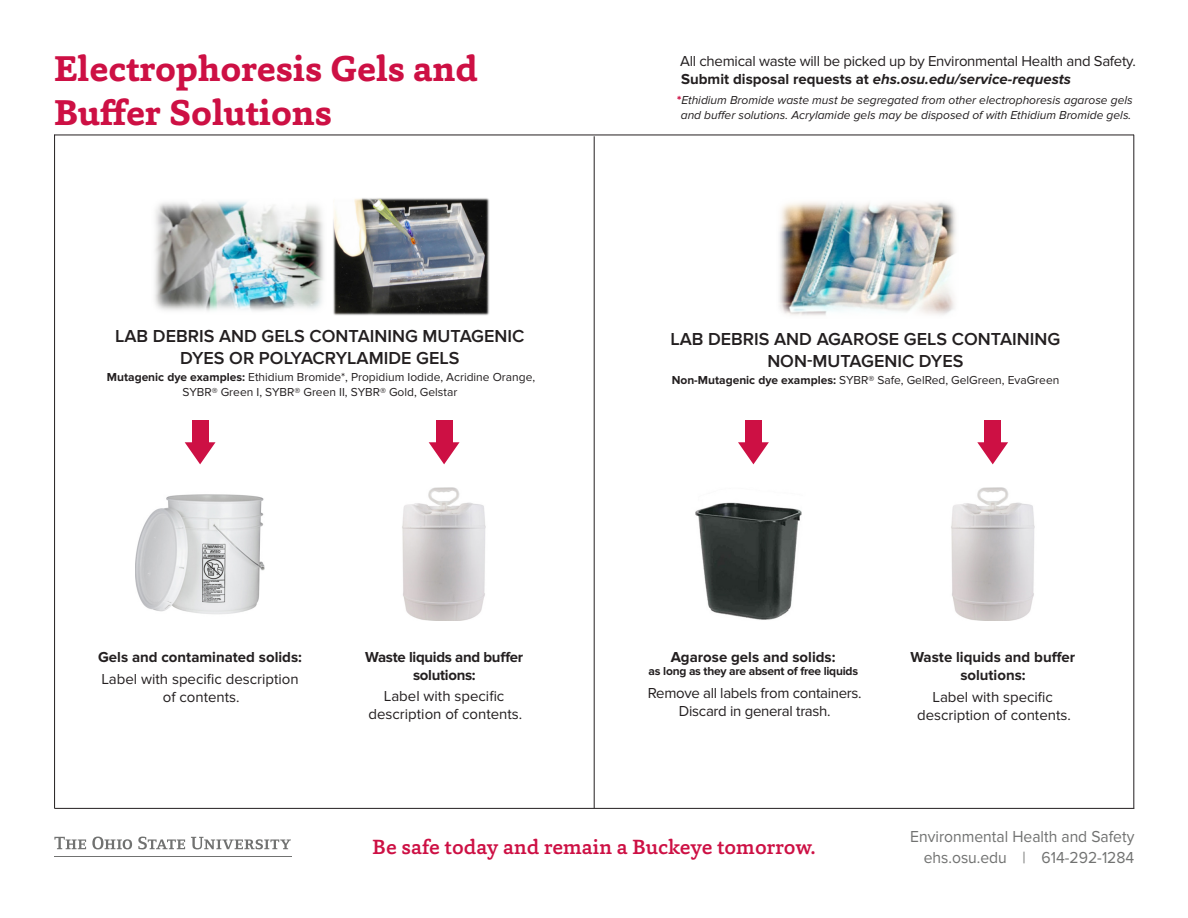
<style>
.page{position:relative;width:1188px;height:918px;background:#fff}
.page>*{position:absolute;margin:0;border:0;box-sizing:border-box;transform-origin:0 0}
.t1{font:700 36.6px/44px "Capita";color:#cd1044}
.t2{font:500 21px "Capita";color:#cd1044}
.t3{font:600 18px/21.6px "Proxima Nova";color:#231f20;text-align:center}
.t4{font:16.5px/21px "Proxima Nova";color:#717271;text-align:right;scale:.95 1}
.t5{font:15px/18px "Proxima Nova";letter-spacing:-.015em;color:#231f20;text-align:center}
.t6{font:700 15px/18px "Proxima Nova";color:#231f20;text-align:center}
.t7{font:italic 700 15px "Proxima Nova";color:#231f20}
.t8{font:700 15px/18px "Proxima Nova";letter-spacing:-.02em;color:#231f20;text-align:center}
.t9{font:12px/14.4px "Proxima Nova";color:#231f20;text-align:center}
.t10{font:italic 12px/14.4px "Proxima Nova";color:#231f20;text-align:center}
.t11{font:700 12px "Proxima Nova";letter-spacing:-.02em;color:#231f20}
.s1{font-weight:700}
.s2{font-style:normal}
.s3{font-family:"Proxima Nova Extrabld";font-style:normal;color:#cd1044}
</style>
<div class="page">
<hr style="left:54px;top:808px;width:1080px;height:1px;background:#231f20">
<svg style="left:54px;top:837px;width:32px;height:12px"></svg>
<svg style="left:92px;top:837px;width:40px;height:12px"></svg>
<svg style="left:138px;top:837px;width:47px;height:12px"></svg>
<svg style="left:191px;top:837px;width:100px;height:12px"></svg>
<hr style="left:54px;top:856px;width:238px;height:1px;background:#717271">
<hr style="left:54px;top:135px;width:1080px;height:1px;background:#231f20">
<div style="left:745px;top:420px;width:17px;height:30px;background:#cd1044"></div>
<svg style="left:738px;top:442px;width:31px;height:22px"></svg>
<div style="left:985px;top:420px;width:16px;height:30px;background:#cd1044"></div>
<svg style="left:977px;top:442px;width:31px;height:22px"></svg>
<div style="left:192px;top:420px;width:16px;height:30px;background:#cd1044"></div>
<svg style="left:185px;top:442px;width:31px;height:22px"></svg>
<div style="left:436px;top:420px;width:16px;height:30px;background:#cd1044"></div>
<svg style="left:429px;top:442px;width:31px;height:22px"></svg>
<img style="left:135px;top:494px;width:130px;height:120px">
<img style="left:402px;top:488px;width:84px;height:133px">
<img style="left:951px;top:488px;width:84px;height:133px">
<img style="left:695px;top:502px;width:107px;height:118px">
<img style="left:779px;top:202px;width:177px;height:114px">
<img style="left:333px;top:198px;width:156px;height:117px">
<img style="left:154px;top:201px;width:170px;height:110px">
<hr style="left:594px;top:136px;width:1px;height:672px;background:#231f20">
<hr style="left:54px;top:135px;width:1px;height:673px;background:#231f20">
<hr style="left:1134px;top:135px;width:1px;height:673px;background:#231f20">
<p class="t1" style="left:54px;top:46px;width:425px">Electrophoresis Gels and<br>Buffer Solutions</p>
<p class="t3" style="left:115px;top:326px;width:411px">LAB DEBRIS AND GELS CONTAINING MUTAGENIC<br>DYES OR POLYACRYLAMIDE GELS</p>
<p class="t9" style="left:107px;top:370px;width:430px"><span class="s1">Mutagenic dye examples:</span> Ethidium Bromide*, Propidium Iodide, Acridine Orange,<br>SYBR® Green I, SYBR® Green II, SYBR® Gold, Gelstar</p>
<p class="t6" style="left:98px;top:648px;width:205px">Gels and contaminated solids:</p>
<p class="t5" style="left:101px;top:671px;width:199px">Label with specific description of contents.</p>
<p class="t8" style="left:365px;top:648px;width:160px">Waste liquids and buffer solutions:</p>
<p class="t5" style="left:369px;top:687px;width:155px">Label with specific description of contents.</p>
<p class="t5" style="left:680px;top:52px;width:457px">All chemical waste will be picked up by Environmental Health and Safety.</p>
<p class="t7" style="left:681px;top:70px;width:391px"><span class="s2">Submit disposal requests at</span> ehs.osu.edu/service-requests</p>
<p class="t10" style="left:677px;top:93px;width:457px"><span class="s3">*</span>Ethidium Bromide waste must be segregated from other electrophoresis agarose gels and buffer solutions. Acrylamide gels may be disposed of with Ethidium Bromide gels.</p>
<p class="t3" style="left:670px;top:329px;width:391px">LAB DEBRIS AND AGAROSE GELS CONTAINING<br>NON-MUTAGENIC DYES</p>
<p class="t9" style="left:672px;top:373px;width:389px"><span class="s1">Non-Mutagenic dye examples:</span> SYBR® Safe, GelRed, GelGreen, EvaGreen</p>
<p class="t6" style="left:671px;top:648px;width:166px">Agarose gels and solids:</p>
<p class="t11" style="left:649px;top:664px;width:211px">as long as they are absent of free liquids</p>
<p class="t5" style="left:648px;top:684px;width:215px">Remove all labels from containers.<br>Discard in general trash.</p>
<p class="t6" style="left:910px;top:648px;width:166px">Waste liquids and buffer solutions:</p>
<p class="t5" style="left:917px;top:689px;width:155px">Label with specific description of contents.</p>
<h2 class="t2" style="left:373px;top:833px;width:444px">Be safe today and remain a Buckeye tomorrow.</h2>
<p class="t4" style="left:910px;top:827px;width:237px">Environmental Health and Safety ehs.osu.edu | 614-292-1284</p>
</div>
